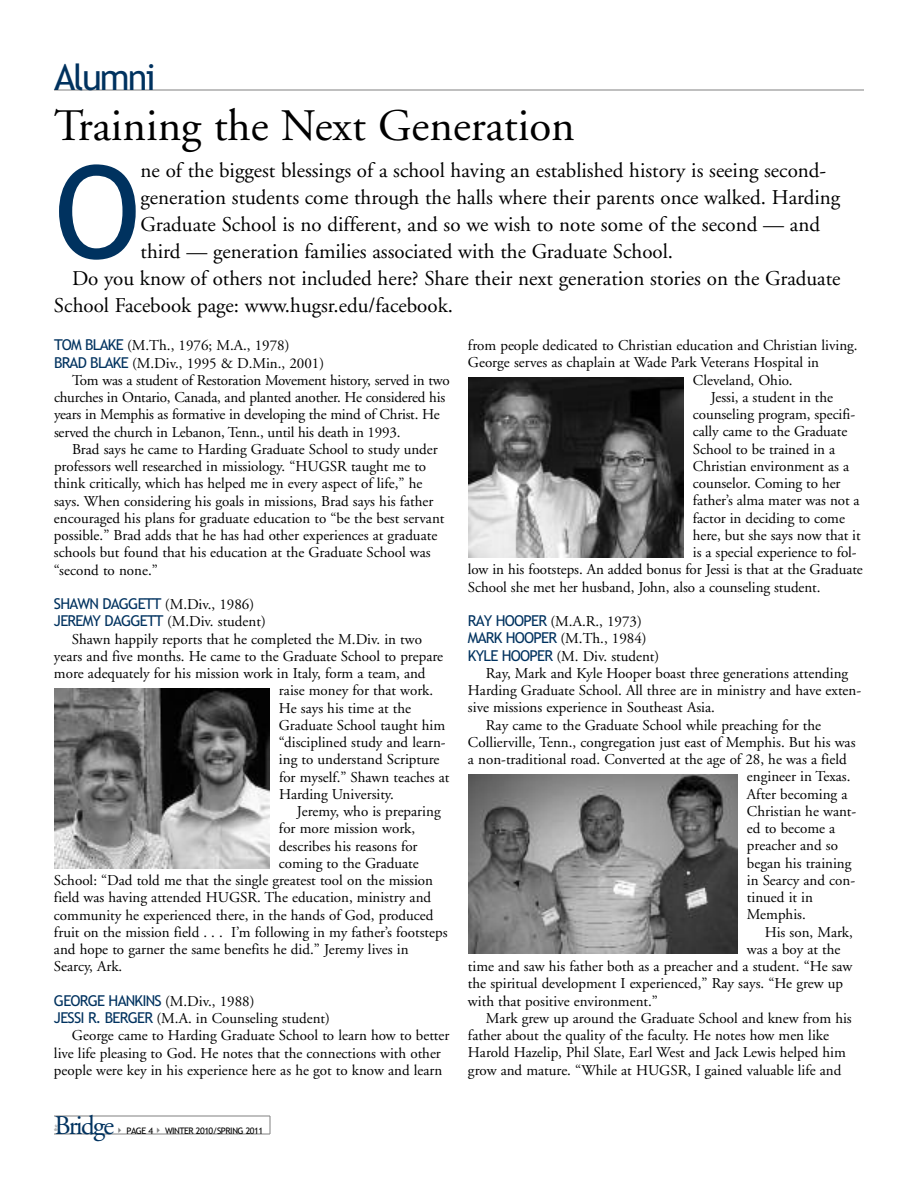
<style>
.page{position:relative;width:918px;height:1188px;background:#fff}
.page>*{position:absolute;margin:0;border:0;box-sizing:border-box;transform-origin:0 0}
.t1{font:128.7px "Trebuchet MS";color:#00325f}
.t2{font:45px "Adobe Garamond";color:#000}
.t3{font:36px "Trebuchet MS";letter-spacing:-.05em;color:#00325f}
.t4{font:27px "Adobe Garamond";letter-spacing:-.065em;color:#00325f}
.t5{font:21px "Adobe Garamond";color:#000}
.t6{font:15px "Adobe Garamond";color:#000}
.t7{font:15px "Trebuchet MS";letter-spacing:-.05em;color:#00325f}
.t8{font:9px "Trebuchet MS";letter-spacing:-.05em;color:#000}
.t9{font:4.5px "Trebuchet MS";color:#808080}
.s1{font-family:"Trebuchet MS";color:#00325f}
.s2{font-family:"Adobe Garamond";color:#000}
</style>
<div class="page">
<hr style="left:54px;top:1116px;width:216px;height:1px;background:#808080">
<hr style="left:54px;top:1134px;width:216px;height:1px;background:#808080">
<svg style="left:270px;top:1116px;width:1px;height:18px"></svg>
<hr style="left:54px;top:90px;width:810px;height:1px;background:#808080">
<img style="left:54px;top:688px;width:216px;height:180px">
<img style="left:468px;top:774px;width:270px;height:180px">
<img style="left:468px;top:377px;width:216px;height:180px">
<h3 class="t3" style="left:54px;top:56px;width:103px">Alumni</h3>
<h2 class="t2" style="left:54px;top:108px;width:522px">Training the Next Generation</h2>
<h1 class="t1" style="left:54px;top:138px;width:88px">O</h1>
<h3 class="t5" style="left:141px;top:162px;width:687px">ne of the biggest blessings of a school having an established history is seeing second-</h3>
<h3 class="t5" style="left:141px;top:189px;width:701px">generation students come through the halls where their parents once walked. Harding</h3>
<h3 class="t5" style="left:141px;top:216px;width:681px">Graduate School is no different, and so we wish to note some of the second — and</h3>
<h3 class="t5" style="left:141px;top:243px;width:534px">third — generation families associated with the Graduate School.</h3>
<h3 class="t5" style="left:72px;top:270px;width:770px">Do you know of others not included here? Share their next generation stories on the Graduate</h3>
<h3 class="t5" style="left:54px;top:297px;width:401px">School Facebook page: www.hugsr.edu/facebook.</h3>
<p class="t6" style="left:54px;top:340px;width:237px"><span class="s1">TOM BLAKE</span> (M.Th., 1976; M.A., 1978)</p>
<p class="t6" style="left:54px;top:357px;width:272px"><span class="s1">BRAD BLAKE</span> (M.Div., 1995 &amp; D.Min., 2001)</p>
<p class="t6" style="left:72px;top:374px;width:379px">Tom was a student of Restoration Movement history, served in two</p>
<p class="t6" style="left:54px;top:391px;width:393px">churches in Ontario, Canada, and planted another. He considered his</p>
<p class="t6" style="left:54px;top:409px;width:387px">years in Memphis as formative in developing the mind of Christ. He</p>
<p class="t6" style="left:54px;top:426px;width:348px">served the church in Lebanon, Tenn., until his death in 1993.</p>
<p class="t6" style="left:72px;top:443px;width:367px">Brad says he came to Harding Graduate School to study under</p>
<p class="t6" style="left:54px;top:460px;width:374px">professors well researched in missiology. “HUGSR taught me to</p>
<p class="t6" style="left:54px;top:478px;width:370px">think critically, which has helped me in every aspect of life,” he</p>
<p class="t6" style="left:54px;top:495px;width:381px">says. When considering his goals in missions, Brad says his father</p>
<p class="t6" style="left:54px;top:512px;width:392px">encouraged his plans for graduate education to “be the best servant</p>
<p class="t6" style="left:54px;top:529px;width:385px">possible.” Brad adds that he has had other experiences at graduate</p>
<p class="t6" style="left:54px;top:547px;width:378px">schools but found that his education at the Graduate School was</p>
<p class="t6" style="left:54px;top:564px;width:105px">“second to none.”</p>
<p class="t6" style="left:54px;top:598px;width:202px"><span class="s1">SHAWN DAGGETT</span> (M.Div., 1986)</p>
<p class="t6" style="left:54px;top:616px;width:213px"><span class="s1">JEREMY DAGGETT</span> (M.Div. student)</p>
<p class="t6" style="left:72px;top:633px;width:351px">Shawn happily reports that he completed the M.Div. in two</p>
<p class="t6" style="left:54px;top:650px;width:391px">years and five months. He came to the Graduate School to prepare</p>
<p class="t6" style="left:54px;top:667px;width:373px">more adequately for his mission work in Italy, form a team, and</p>
<p class="t6" style="left:279px;top:685px;width:156px">raise money for that work.</p>
<p class="t6" style="left:279px;top:702px;width:134px">He says his time at the</p>
<p class="t6" style="left:279px;top:719px;width:168px">Graduate School taught him</p>
<p class="t6" style="left:279px;top:736px;width:168px">“disciplined study and learn-</p>
<p class="t6" style="left:279px;top:754px;width:162px">ing to understand Scripture</p>
<p class="t6" style="left:279px;top:771px;width:172px">for myself.” Shawn teaches at</p>
<p class="t6" style="left:279px;top:788px;width:117px">Harding University.</p>
<p class="t6" style="left:297px;top:805px;width:145px">Jeremy, who is preparing</p>
<p class="t6" style="left:279px;top:823px;width:138px">for more mission work,</p>
<p class="t6" style="left:279px;top:840px;width:140px">describes his reasons for</p>
<p class="t6" style="left:279px;top:857px;width:141px">coming to the Graduate</p>
<p class="t6" style="left:54px;top:874px;width:381px">School: “Dad told me that the single greatest tool on the mission</p>
<p class="t6" style="left:54px;top:892px;width:379px">field was having attended HUGSR. The education, ministry and</p>
<p class="t6" style="left:54px;top:909px;width:381px">community he experienced there, in the hands of God, produced</p>
<p class="t6" style="left:54px;top:926px;width:395px">fruit on the mission field . . . I’m following in my father’s footsteps</p>
<p class="t6" style="left:54px;top:943px;width:356px">and hope to garner the same benefits he did.” Jeremy lives in</p>
<p class="t6" style="left:54px;top:961px;width:70px">Searcy, Ark.</p>
<p class="t7" style="left:54px;top:992px;width:202px">GEORGE HANKINS <span class="s2">(M.Div., 1988)</span></p>
<p class="t6" style="left:54px;top:1012px;width:278px"><span class="s1">JESSI R. BERGER</span> (M.A. in Counseling student)</p>
<p class="t6" style="left:72px;top:1030px;width:379px">George came to Harding Graduate School to learn how to better</p>
<p class="t6" style="left:54px;top:1047px;width:388px">live life pleasing to God. He notes that the connections with other</p>
<p class="t6" style="left:54px;top:1064px;width:390px">people were key in his experience here as he got to know and learn</p>
<h3 class="t4" style="left:54px;top:1115px;width:61px">Bridge</h3>
<p class="t9" style="left:53px;top:1131px;width:8px;rotate:-90deg">the</p>
<p class="t8" style="left:127px;top:1126px;width:28px">PAGE 4</p>
<p class="t8" style="left:165px;top:1126px;width:100px">WINTER 2010/SPRING 2011</p>
<p class="t6" style="left:468px;top:339px;width:391px">from people dedicated to Christian education and Christian living.</p>
<p class="t6" style="left:468px;top:357px;width:353px">George serves as chaplain at Wade Park Veterans Hospital in</p>
<p class="t6" style="left:693px;top:374px;width:101px">Cleveland, Ohio.</p>
<p class="t6" style="left:711px;top:391px;width:124px">Jessi, a student in the</p>
<p class="t6" style="left:693px;top:408px;width:164px">counseling program, specifi-</p>
<p class="t6" style="left:693px;top:426px;width:156px">cally came to the Graduate</p>
<p class="t6" style="left:693px;top:443px;width:144px">School to be trained in a</p>
<p class="t6" style="left:693px;top:460px;width:158px">Christian environment as a</p>
<p class="t6" style="left:693px;top:477px;width:149px">counselor. Coming to her</p>
<p class="t6" style="left:693px;top:495px;width:168px">father’s alma mater was not a</p>
<p class="t6" style="left:693px;top:512px;width:154px">factor in deciding to come</p>
<p class="t6" style="left:693px;top:529px;width:169px">here, but she says now that it</p>
<p class="t6" style="left:693px;top:546px;width:165px">is a special experience to fol-</p>
<p class="t6" style="left:468px;top:564px;width:396px">low in his footsteps. An added bonus for Jessi is that at the Graduate</p>
<p class="t6" style="left:468px;top:581px;width:354px">School she met her husband, John, also a counseling student.</p>
<p class="t6" style="left:468px;top:615px;width:175px"><span class="s1">RAY HOOPER</span> (M.A.R., 1973)</p>
<p class="t6" style="left:468px;top:633px;width:180px"><span class="s1">MARK HOOPER</span> (M.Th., 1984)</p>
<p class="t6" style="left:468px;top:650px;width:193px"><span class="s1">KYLE HOOPER</span> (M. Div. student)</p>
<p class="t6" style="left:486px;top:667px;width:364px">Ray, Mark and Kyle Hooper boast three generations attending</p>
<p class="t6" style="left:468px;top:684px;width:395px">Harding Graduate School. All three are in ministry and have exten-</p>
<p class="t6" style="left:468px;top:702px;width:248px">sive missions experience in Southeast Asia.</p>
<p class="t6" style="left:486px;top:719px;width:337px">Ray came to the Graduate School while preaching for the</p>
<p class="t6" style="left:468px;top:736px;width:389px">Collierville, Tenn., congregation just east of Memphis. But his was</p>
<p class="t6" style="left:468px;top:753px;width:380px">a non-traditional road. Converted at the age of 28, he was a field</p>
<p class="t6" style="left:747px;top:771px;width:105px">engineer in Texas.</p>
<p class="t6" style="left:747px;top:788px;width:102px">After becoming a</p>
<p class="t6" style="left:747px;top:805px;width:111px">Christian he want-</p>
<p class="t6" style="left:747px;top:822px;width:90px">ed to become a</p>
<p class="t6" style="left:747px;top:840px;width:93px">preacher and so</p>
<p class="t6" style="left:747px;top:857px;width:106px">began his training</p>
<p class="t6" style="left:747px;top:874px;width:110px">in Searcy and con-</p>
<p class="t6" style="left:747px;top:891px;width:68px">tinued it in</p>
<p class="t6" style="left:747px;top:909px;width:60px">Memphis.</p>
<p class="t6" style="left:765px;top:926px;width:89px">His son, Mark,</p>
<p class="t6" style="left:747px;top:943px;width:95px">was a boy at the</p>
<p class="t6" style="left:468px;top:960px;width:386px">time and saw his father both as a preacher and a student. “He saw</p>
<p class="t6" style="left:468px;top:978px;width:377px">the spiritual development I experienced,” Ray says. “He grew up</p>
<p class="t6" style="left:468px;top:995px;width:192px">with that positive environment.”</p>
<p class="t6" style="left:486px;top:1012px;width:367px">Mark grew up around the Graduate School and knew from his</p>
<p class="t6" style="left:468px;top:1029px;width:363px">father about the quality of the faculty. He notes how men like</p>
<p class="t6" style="left:468px;top:1047px;width:379px">Harold Hazelip, Phil Slate, Earl West and Jack Lewis helped him</p>
<p class="t6" style="left:468px;top:1064px;width:375px">grow and mature. “While at HUGSR, I gained valuable life and</p>
</div>
